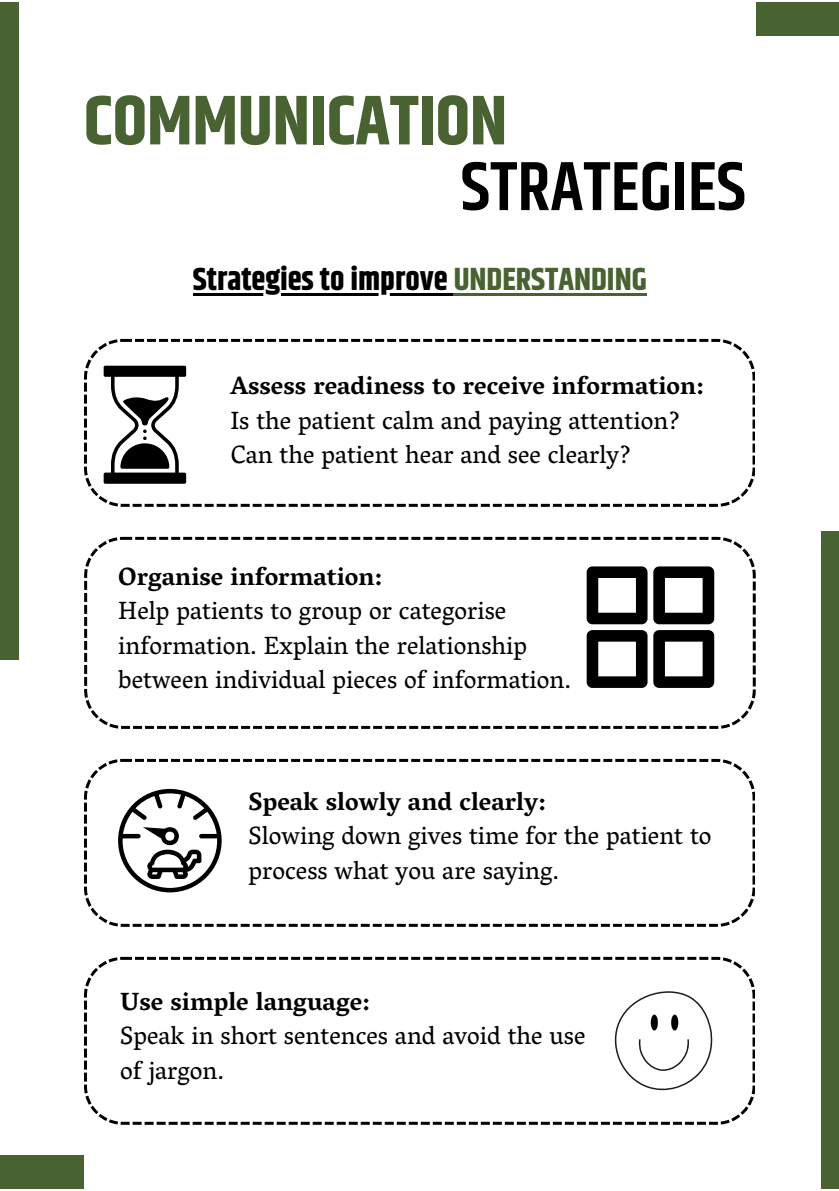
<style>
.page{position:relative;width:839px;height:1191px;background:#fff}
.page>*{position:absolute;margin:0;border:0;box-sizing:border-box;transform-origin:0 0}
.t1{font:700 70px "Khand";color:#486232}
.t2{font:600 70px "Khand";color:#000}
.t3{font:700 32px "Khand";color:#000}
.t4{font:25.4px/34.4px "Vesper Libre";color:#000}
.t5{font:700 25.4px "Vesper Libre";color:#000}
.s1{color:#486232}
</style>
<div class="page">
<div style="left:1px;top:2px;width:18px;height:658px;background:#486232"></div>
<div style="left:820px;top:531px;width:18px;height:658px;background:#486232"></div>
<div style="left:0;top:1155px;width:84px;height:34px;background:#486232"></div>
<div style="left:755px;top:2px;width:83px;height:34px;background:#486232"></div>
<svg style="left:84px;top:339px;width:670px;height:168px"></svg>
<svg style="left:104px;top:366px;width:82px;height:118px"></svg>
<hr style="left:193px;top:293px;width:260px;height:3px;background:#000">
<hr style="left:453px;top:293px;width:193px;height:3px;background:#486232">
<svg style="left:84px;top:537px;width:671px;height:192px"></svg>
<svg style="left:586px;top:566px;width:61px;height:58px"></svg>
<svg style="left:586px;top:630px;width:61px;height:58px"></svg>
<svg style="left:653px;top:566px;width:61px;height:58px"></svg>
<svg style="left:653px;top:630px;width:61px;height:58px"></svg>
<svg style="left:84px;top:759px;width:670px;height:168px"></svg>
<svg style="left:118px;top:789px;width:104px;height:103px"></svg>
<svg style="left:84px;top:957px;width:670px;height:168px"></svg>
<svg style="left:614px;top:991px;width:101px;height:99px"></svg>
<p class="t1" style="left:84px;top:71px;width:424px">COMMUNICATION</p>
<p class="t2" style="left:461px;top:137px;width:287px">STRATEGIES</p>
<p class="t3" style="left:193px;top:257px;width:455px">Strategies to improve <span class="s1">UNDERSTANDING</span></p>
<p class="t5" style="left:230px;top:371px;width:474px">Assess readiness to receive information:</p>
<p class="t4" style="left:230px;top:403px;width:452px">Is the patient calm and paying attention?<br>Can the patient hear and see clearly?</p>
<p class="t5" style="left:118px;top:561px;width:265px">Organise information:</p>
<p class="t4" style="left:118px;top:593px;width:454px">Help patients to group or categorise information. Explain the relationship between individual pieces of information.</p>
<p class="t5" style="left:248px;top:786px;width:298px">Speak slowly and clearly:</p>
<p class="t4" style="left:248px;top:818px;width:464px">Slowing down gives time for the patient to process what you are saying.</p>
<p class="t5" style="left:120px;top:986px;width:251px">Use simple language:</p>
<p class="t4" style="left:120px;top:1018px;width:466px">Speak in short sentences and avoid the use of jargon.</p>
</div>
